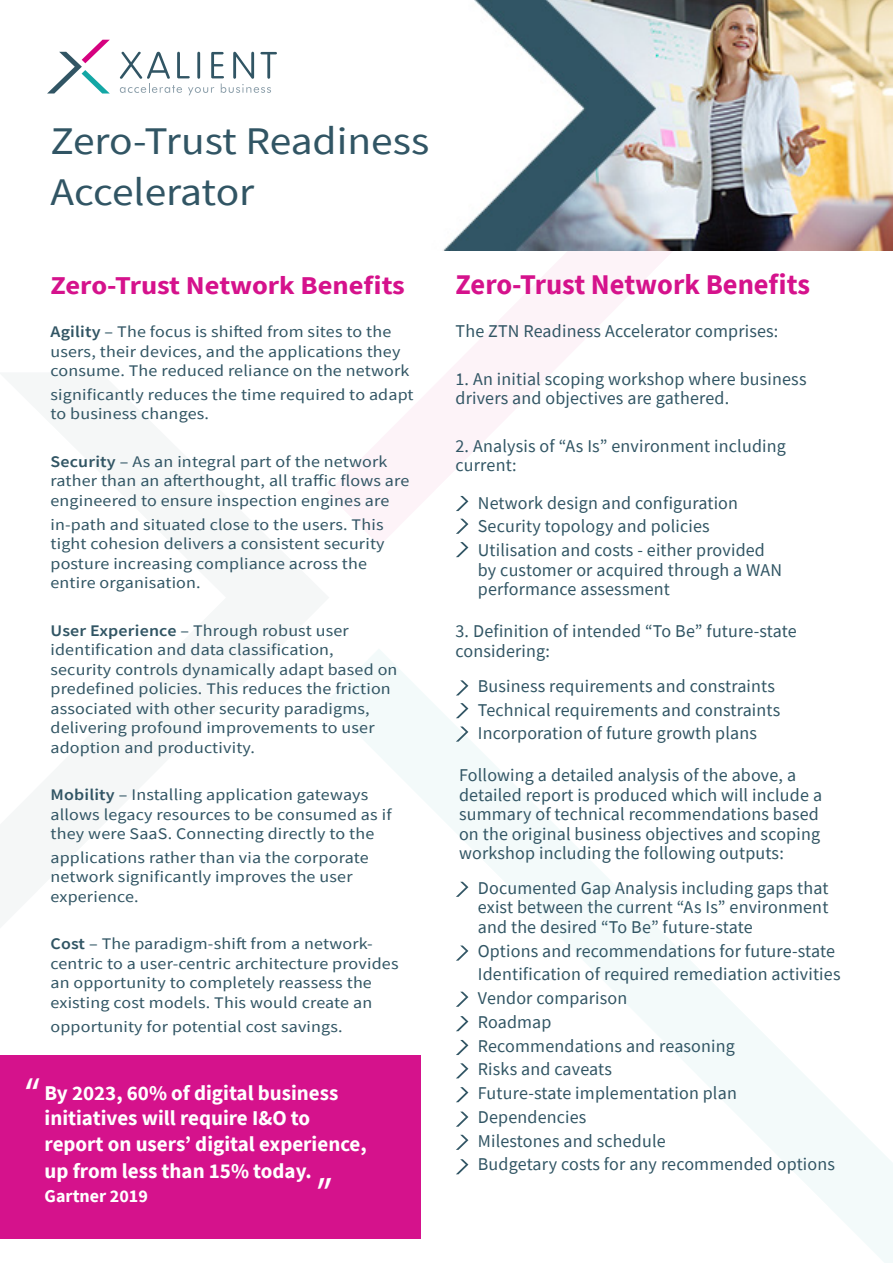
<style>
.page{position:relative;width:893px;height:1263px;background:#fff}
.page>*{position:absolute;margin:0;border:0;box-sizing:border-box;transform-origin:0 0}
.Bullet_Points_big{font:45px "Myriad Pro";color:#fff}
.Bullet_Points_big-2{font:39.15px/51px "Source Sans Pro";color:#315564;scale:1.11 1}
.Bullet_Points_big-3{font:700 28.5px "Source Sans Pro";color:#d5128c}
.Bullet_Points_big-4{font:700 25.65px "Source Sans Pro";color:#d5128c;scale:1.11 1}
.Bullet_Points_big-5{font:700 21px/26px "Source Sans Pro";color:#fff}
.Bullet_Points_big-6{font:18px/19.5px "Source Sans Pro";letter-spacing:.01em;color:#315564}
.Bullet_Points_big-7{font:700 18px "Source Sans Pro";color:#fff}
.Bullet_Points_big-8{font:16.2px/19.5px "Source Sans Pro";letter-spacing:.01em;color:#315564;scale:1.11 1}
.s1{font-weight:600}
</style>
<div class="page">
<svg style="left:329px;top:250px;width:564px;height:295px"></svg>
<svg style="left:329px;top:649px;width:564px;height:614px"></svg>
<img style="left:102px;top:0;width:791px;height:250px">
<svg style="left:120px;top:52px;width:157px;height:43px"></svg>
<svg style="left:47px;top:40px;width:63px;height:54px"></svg>
<div style="left:0;top:1055px;width:420px;height:184px;background:#d5128c"></div>
<svg style="left:456px;top:680px;width:12px;height:15px"></svg>
<svg style="left:456px;top:703px;width:12px;height:15px"></svg>
<svg style="left:456px;top:726px;width:12px;height:16px"></svg>
<svg style="left:456px;top:882px;width:12px;height:15px"></svg>
<svg style="left:456px;top:945px;width:12px;height:16px"></svg>
<svg style="left:456px;top:992px;width:12px;height:15px"></svg>
<svg style="left:456px;top:1016px;width:12px;height:15px"></svg>
<svg style="left:456px;top:1040px;width:12px;height:15px"></svg>
<svg style="left:456px;top:1087px;width:12px;height:15px"></svg>
<svg style="left:456px;top:1111px;width:12px;height:16px"></svg>
<svg style="left:456px;top:1135px;width:12px;height:15px"></svg>
<svg style="left:456px;top:1159px;width:12px;height:15px"></svg>
<svg style="left:456px;top:1063px;width:12px;height:15px"></svg>
<svg style="left:456px;top:496px;width:12px;height:15px"></svg>
<svg style="left:456px;top:519px;width:12px;height:15px"></svg>
<svg style="left:456px;top:542px;width:12px;height:15px"></svg>
<p class="Bullet_Points_big-2" style="left:50px;top:115px;width:343px">Zero-Trust Readiness<br>Accelerator</p>
<p class="Bullet_Points_big-4" style="left:50px;top:268px;width:321px">Zero-Trust Network Benefits</p>
<p class="Bullet_Points_big-8" style="left:50px;top:322px;width:325px"><span class="s1">Agility</span> – The focus is shifted from sites to the users, their devices, and the applications they consume. The reduced reliance on the network</p>
<p class="Bullet_Points_big-8" style="left:50px;top:385px;width:329px">significantly reduces the time required to adapt to business changes.</p>
<p class="Bullet_Points_big-8" style="left:50px;top:452px;width:325px"><span class="s1">Security</span> – As an integral part of the network rather than an afterthought, all traffic flows are engineered to ensure inspection engines are</p>
<p class="Bullet_Points_big-8" style="left:50px;top:514px;width:303px">in-path and situated close to the users. This tight cohesion delivers a consistent security posture increasing compliance across the entire organisation.</p>
<p class="Bullet_Points_big-8" style="left:50px;top:620px;width:314px"><span class="s1">User Experience</span> – Through robust user identification and data classification, security controls dynamically adapt based on predefined policies. This reduces the friction associated with other security paradigms, delivering profound improvements to user adoption and productivity.</p>
<p class="Bullet_Points_big-8" style="left:50px;top:785px;width:309px"><span class="s1">Mobility</span> – Installing application gateways allows legacy resources to be consumed as if they were SaaS. Connecting directly to the</p>
<p class="Bullet_Points_big-8" style="left:50px;top:848px;width:288px">applications rather than via the corporate network significantly improves the user experience.</p>
<p class="Bullet_Points_big-8" style="left:50px;top:934px;width:315px"><span class="s1">Cost</span> – The paradigm-shift from a network&shy;centric to a user-centric architecture provides an opportunity to completely reassess the existing cost models. This would create an</p>
<p class="Bullet_Points_big-8" style="left:50px;top:1016px;width:265px">opportunity for potential cost savings.</p>
<p class="Bullet_Points_big" style="left:25px;top:1066px;width:17px">“</p>
<p class="Bullet_Points_big-5" style="left:45px;top:1079px;width:324px">By 2023, 60% of digital business initiatives will require I&amp;O to report on users’ digital experience, up from less than 15% today.</p>
<p class="Bullet_Points_big-7" style="left:45px;top:1184px;width:105px">Gartner 2019</p>
<p class="Bullet_Points_big" style="left:333px;top:1200px;width:17px;rotate:-180deg">“</p>
<p class="Bullet_Points_big-3" style="left:455px;top:265px;width:356px">Zero-Trust Network Benefits</p>
<p class="Bullet_Points_big-6" style="left:455px;top:321px;width:324px">The ZTN Readiness Accelerator comprises:</p>
<p class="Bullet_Points_big-6" style="left:455px;top:369px;width:352px">1. An initial scoping workshop where business drivers and objectives are gathered.</p>
<p class="Bullet_Points_big-6" style="left:455px;top:436px;width:332px">2. Analysis of “As Is” environment including current:</p>
<p class="Bullet_Points_big-6" style="left:478px;top:493px;width:262px">Network design and configuration</p>
<p class="Bullet_Points_big-6" style="left:478px;top:516px;width:233px">Security topology and policies</p>
<p class="Bullet_Points_big-6" style="left:478px;top:540px;width:306px">Utilisation and costs - either provided by customer or acquired through a WAN performance assessment</p>
<p class="Bullet_Points_big-6" style="left:455px;top:621px;width:343px">3. Definition of intended “To Be” future-state considering:</p>
<p class="Bullet_Points_big-6" style="left:478px;top:676px;width:299px">Business requirements and constraints</p>
<p class="Bullet_Points_big-6" style="left:478px;top:700px;width:304px">Technical requirements and constraints</p>
<p class="Bullet_Points_big-6" style="left:478px;top:723px;width:281px">Incorporation of future growth plans</p>
<p class="Bullet_Points_big-6" style="left:459px;top:765px;width:365px">Following a detailed analysis of the above, a detailed report is produced which will include a summary of technical recommendations based on the original business objectives and scoping workshop including the following outputs:</p>
<p class="Bullet_Points_big-6" style="left:478px;top:878px;width:352px;text-align:justify">Documented Gap Analysis including gaps that exist between the current “As Is” environment and the desired “To Be” future-state</p>
<p class="Bullet_Points_big-6" style="left:478px;top:941px;width:359px">Options and recommendations for future-state</p>
<p class="Bullet_Points_big-6" style="left:478px;top:964px;width:364px">Identification of required remediation activities</p>
<p class="Bullet_Points_big-6" style="left:478px;top:988px;width:151px">Vendor comparison</p>
<p class="Bullet_Points_big-6" style="left:478px;top:1012px;width:75px">Roadmap</p>
<p class="Bullet_Points_big-6" style="left:478px;top:1036px;width:259px">Recommendations and reasoning</p>
<p class="Bullet_Points_big-6" style="left:478px;top:1059px;width:136px">Risks and caveats</p>
<p class="Bullet_Points_big-6" style="left:478px;top:1083px;width:260px">Future-state implementation plan</p>
<p class="Bullet_Points_big-6" style="left:478px;top:1107px;width:110px">Dependencies</p>
<p class="Bullet_Points_big-6" style="left:478px;top:1131px;width:189px">Milestones and schedule</p>
<p class="Bullet_Points_big-6" style="left:478px;top:1154px;width:359px">Budgetary costs for any recommended options</p>
</div>
